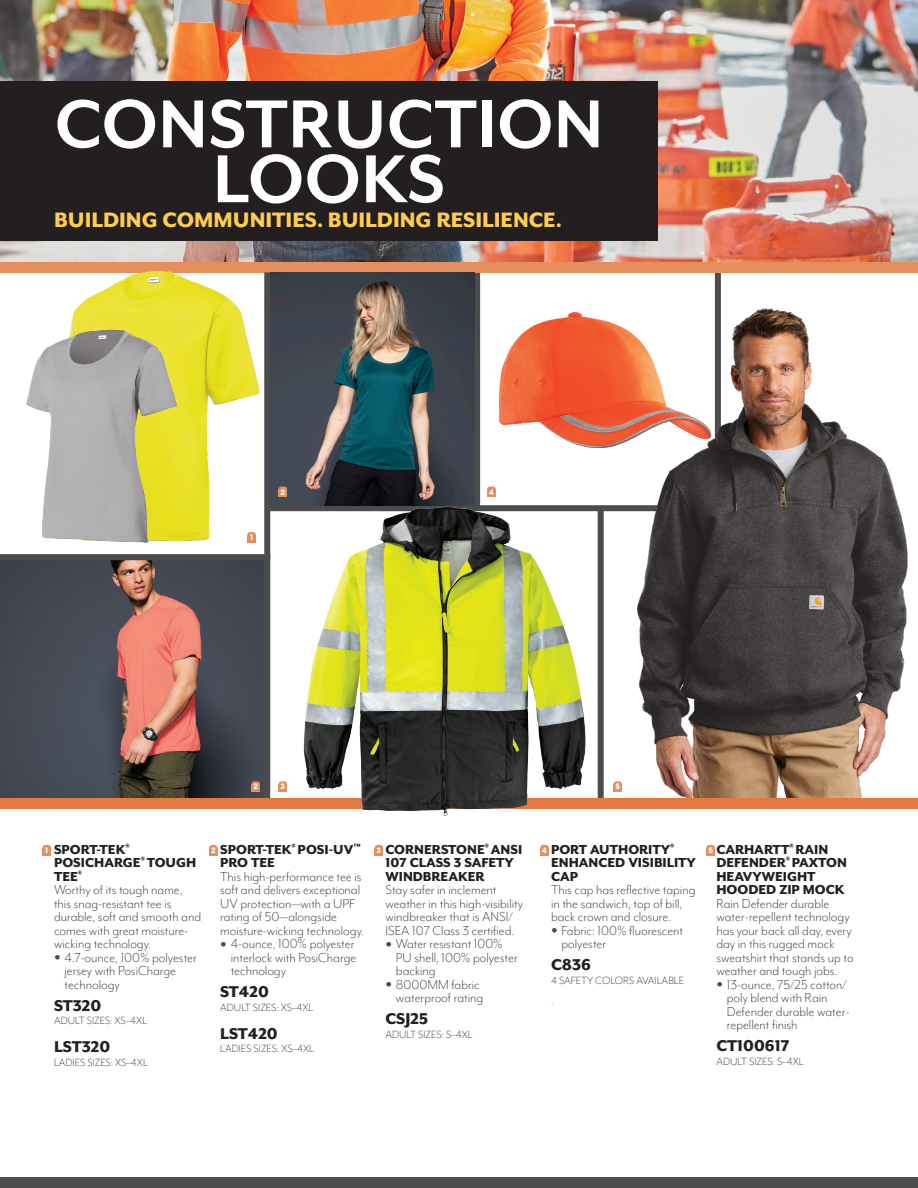
<style>
.page{position:relative;width:918px;height:1188px;background:#fff}
.page>*{position:absolute;margin:0;border:0;box-sizing:border-box;transform-origin:0 0}
.t1{font:700 78px/54.9px "Mr Eaves Mod OT";color:#fff;text-align:center}
.Style_Head_Main{font:800 24px "Mr Eaves XL San OT";color:#fecc4e}
.Style_Number{font:800 18px "Mr Eaves XL San OT";color:#231f20}
.Body_Text{font:300 15px/13.5px "Mr Eaves Mod OT";color:#231f20}
.Style_Head_Main-2{font:800 15px/13.5px "Mr Eaves XL San OT";color:#231f20}
.Sizing{font:300 12px "Mr Eaves Mod OT";color:#231f20}
.Brand_Product_Name{font:700 7.35px "ITC Avant Garde Std";color:#fff}
.s1{font-family:"Mr Eaves XL San OT";font-weight:800;font-size:21px;color:#4b4c4d}
</style>
<div class="page">
<img style="left:0;top:560px;width:264px;height:239px">
<div style="left:474px;top:272px;width:6px;height:236px;background:#4b4c4d"></div>
<div style="left:715px;top:272px;width:6px;height:236px;background:#4b4c4d"></div>
<img style="left:0;top:0;width:918px;height:262px">
<div style="left:0;top:262px;width:918px;height:10px;background:#e68e5c"></div>
<div style="left:706px;top:845px;width:9px;height:10px;background:#e68e5c;border-radius:3px"></div>
<div style="left:706px;top:848px;width:9px;height:7px;background:#e68e5c"></div>
<div style="left:209px;top:845px;width:8px;height:10px;background:#e68e5c;border-radius:3px"></div>
<div style="left:209px;top:848px;width:9px;height:7px;background:#e68e5c"></div>
<div style="left:43px;top:845px;width:8px;height:10px;background:#e68e5c;border-radius:3px"></div>
<div style="left:43px;top:848px;width:8px;height:7px;background:#e68e5c"></div>
<div style="left:252px;top:781px;width:8px;height:11px;background:#e68e5c;border-radius:3px"></div>
<div style="left:252px;top:784px;width:8px;height:8px;background:#e68e5c"></div>
<div style="left:0;top:82px;width:658px;height:159px;background:#231f20"></div>
<div style="left:0;top:1178px;width:918px;height:10px;background:#4b4c4d"></div>
<div style="left:265px;top:505px;width:406px;height:6px;background:#4b4c4d"></div>
<div style="left:0;top:554px;width:270px;height:6px;background:#4b4c4d"></div>
<div style="left:264px;top:272px;width:6px;height:527px;background:#4b4c4d"></div>
<img style="left:57px;top:270px;width:207px;height:273px">
<img style="left:26px;top:325px;width:154px;height:218px">
<img style="left:270px;top:272px;width:204px;height:233px">
<img style="left:480px;top:299px;width:235px;height:167px">
<img style="left:618px;top:303px;width:300px;height:496px">
<div style="left:0;top:799px;width:918px;height:10px;background:#e27a3f"></div>
<div style="left:279px;top:487px;width:8px;height:10px;background:#e68e5c;border-radius:3px"></div>
<div style="left:279px;top:489px;width:8px;height:8px;background:#e68e5c"></div>
<div style="left:279px;top:781px;width:8px;height:11px;background:#e68e5c;border-radius:3px"></div>
<div style="left:279px;top:784px;width:8px;height:8px;background:#e68e5c"></div>
<div style="left:614px;top:781px;width:8px;height:11px;background:#e68e5c;border-radius:3px"></div>
<div style="left:614px;top:784px;width:8px;height:8px;background:#e68e5c"></div>
<img style="left:284px;top:487px;width:327px;height:369px">
<p class="t1" style="left:55px;top:98px;width:551px">CONSTRUCTION<br>LOOKS</p>
<p class="Style_Head_Main" style="left:54px;top:208px;width:509px">BUILDING COMMUNITIES. BUILDING RESILIENCE.</p>
<p class="Brand_Product_Name" style="left:249px;top:533px;width:6px">1</p>
<p class="Brand_Product_Name" style="left:281px;top:487px;width:6px">2</p>
<p class="Brand_Product_Name" style="left:489px;top:487px;width:6px">4</p>
<p class="Brand_Product_Name" style="left:254px;top:782px;width:6px">2</p>
<p class="Brand_Product_Name" style="left:281px;top:782px;width:6px">3</p>
<p class="Brand_Product_Name" style="left:615px;top:782px;width:6px">5</p>
<p class="Style_Head_Main-2" style="left:54px;top:843px;width:144px">SPORT-TEK<sup>®<br></sup>POSICHARGE<sup>®</sup> TOUGH<br>TEE<sup>®</sup></p>
<p class="Body_Text" style="left:54px;top:883px;width:149px">Worthy of its tough name, this snag-resistant tee is durable, soft and smooth and comes with great moisture&shy;wicking technology.</p>
<p class="Body_Text" style="left:64px;top:951px;width:134px;text-indent:-10px"><span class="s1">•</span> 4.7-ounce, 100% polyester jersey with PosiCharge technology</p>
<p class="Style_Number" style="left:54px;top:996px;width:49px">ST320</p>
<p class="Sizing" style="left:54px;top:1014px;width:95px">ADULT SIZES: XS–4XL</p>
<p class="Style_Number" style="left:54px;top:1038px;width:58px">LST320</p>
<p class="Sizing" style="left:54px;top:1056px;width:95px">LADIES SIZES: XS–4XL</p>
<p class="Style_Head_Main-2" style="left:220px;top:843px;width:142px">SPORT-TEK<sup>®</sup> POSI-UV<sup>™<br></sup>PRO TEE</p>
<p class="Body_Text" style="left:220px;top:870px;width:145px">This high-performance tee is soft and delivers exceptional<br>UV protection—with a UPF rating of 50—alongside moisture-wicking technology.</p>
<p class="Body_Text" style="left:231px;top:937px;width:127px;text-indent:-10px"><span class="s1">•</span> 4-ounce, 100% polyester interlock with PosiCharge technology</p>
<p class="Style_Number" style="left:220px;top:983px;width:50px">ST420</p>
<p class="Sizing" style="left:220px;top:1000px;width:95px">ADULT SIZES: XS–4XL</p>
<p class="Style_Number" style="left:220px;top:1025px;width:59px">LST420</p>
<p class="Sizing" style="left:220px;top:1042px;width:95px">LADIES SIZES: XS–4XL</p>
<p class="Style_Head_Main-2" style="left:385px;top:843px;width:138px">CORNERSTONE<sup>®</sup> ANSI<br>107 CLASS 3 SAFETY<br>WINDBREAKER</p>
<p class="Body_Text" style="left:385px;top:883px;width:139px">Stay safer in inclement weather in this high-visibility windbreaker that is ANSI/<br>ISEA 107 Class 3 certified.</p>
<p class="Body_Text" style="left:396px;top:937px;width:123px;text-indent:-10px"><span class="s1">•</span> Water resistant 100%<br>PU shell, 100% polyester backing</p>
<p class="Body_Text" style="left:385px;top:978px;width:99px;text-align:right"><span class="s1">•</span> 8000MM fabric waterproof rating</p>
<p class="Style_Number" style="left:385px;top:1010px;width:44px">CSJ25</p>
<p class="Sizing" style="left:385px;top:1027px;width:89px">ADULT SIZES: S–4XL</p>
<p class="Style_Head_Main-2" style="left:551px;top:843px;width:146px">PORT AUTHORITY<sup>®<br></sup>ENHANCED VISIBILITY<br>CAP</p>
<p class="Body_Text" style="left:551px;top:883px;width:146px">This cap has reflective taping in the sandwich, top of bill, back crown and closure.</p>
<p class="Body_Text" style="left:562px;top:924px;width:123px;text-indent:-10px"><span class="s1">•</span> Fabric: 100% fluorescent polyester</p>
<p class="Style_Number" style="left:551px;top:956px;width:41px">C836</p>
<p class="Sizing" style="left:551px;top:973px;width:135px">4 SAFETY COLORS AVAILABLE</p>
<p class="Sizing" style="left:551px;top:994px;width:4px">.</p>
<p class="Style_Head_Main-2" style="left:716px;top:843px;width:132px">CARHARTT<sup>®</sup> RAIN<br>DEFENDER<sup>®</sup> PAXTON<br>HEAVYWEIGHT<br>HOODED ZIP MOCK</p>
<p class="Body_Text" style="left:716px;top:897px;width:139px">Rain Defender durable water-repellent technology has your back all day, every day in this rugged mock sweatshirt that stands up to weather and tough jobs.</p>
<p class="Body_Text" style="left:727px;top:978px;width:124px;text-indent:-10px"><span class="s1">•</span> 13-ounce, 75/25 cotton/ poly blend with Rain<br>Defender durable water&shy;repellent finish</p>
<p class="Style_Number" style="left:716px;top:1037px;width:75px">CT100617</p>
<p class="Sizing" style="left:716px;top:1054px;width:89px">ADULT SIZES: S–4XL</p>
<p class="Brand_Product_Name" style="left:44px;top:846px;width:6px">1</p>
<p class="Brand_Product_Name" style="left:211px;top:846px;width:6px">2</p>
<p class="Brand_Product_Name" style="left:377px;top:846px;width:6px">3</p>
<p class="Brand_Product_Name" style="left:542px;top:846px;width:6px">4</p>
<p class="Brand_Product_Name" style="left:708px;top:846px;width:6px">5</p>
</div>
